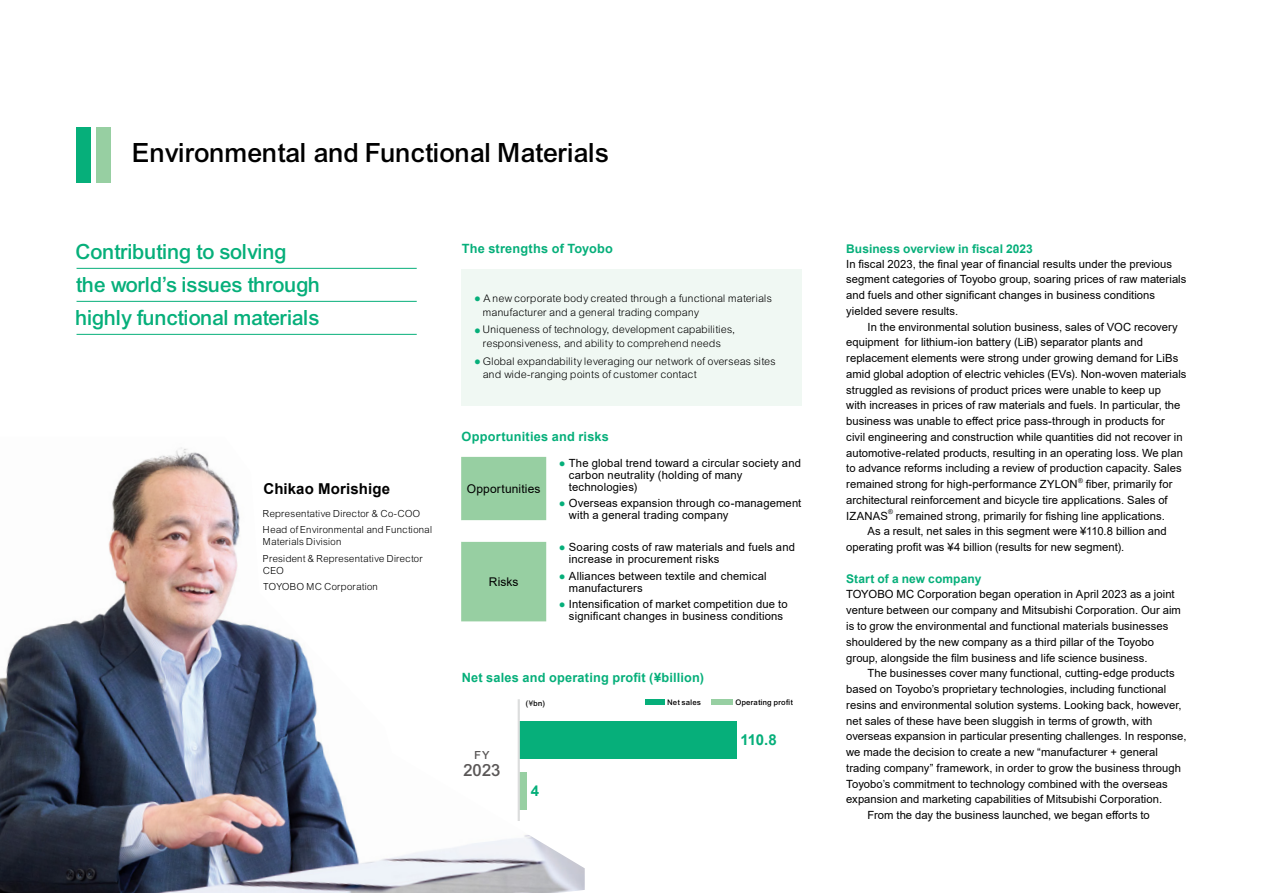
<style>
.page{position:relative;width:1263px;height:893px;background:#fff}
.page>*{position:absolute;margin:0;border:0;box-sizing:border-box;transform-origin:0 0}
.t1{font:28.5px "Arial Mdm";letter-spacing:-.01em;color:#000}
.t2{font:22.5px/33px "Arial Mdm";letter-spacing:-.015em;color:#06af7a}
.t3{font:18px "Arial Mdm";color:#5a5757}
.t4{font:700 15px "Arial";letter-spacing:.005em;color:#000}
.t5{font:700 15px "Arial";color:#06af7a}
.t6{font:700 12.75px "Arial";letter-spacing:.015em;color:#06af7a}
.t7{font:700 12px "Arial";letter-spacing:.005em;color:#06af7a}
.t8{font:12px "Arial";letter-spacing:.015em;color:#000}
.t9{font:12px "Arial Mdm";color:#5a5757}
.t10{font:11.25px/15.8px "Arial";letter-spacing:.005em;color:#000}
.t11{font:11.25px/13.5px "Arial Lgt";letter-spacing:.01em;color:#000}
.t12{font:10.5px/16.2px "Arial Lgt";letter-spacing:.015em;color:#000}
.t13{font:8.25px "Arial Mdm";letter-spacing:.015em;color:#000}
.t14{font:6.6px "Arial";color:#000}
.s1{font-family:"Arial";color:#06af7a}
.s2{color:#06af7a}
</style>
<div class="page">
<img style="left:0;top:447px;width:585px;height:446px">
<div style="left:77px;top:128px;width:14px;height:55px;background:#06af7a"></div>
<div style="left:96px;top:128px;width:15px;height:55px;background:#97cfa2"></div>
<hr style="left:77px;top:268px;width:340px;height:1px;background:#06af7a">
<hr style="left:77px;top:301px;width:340px;height:1px;background:#06af7a">
<hr style="left:77px;top:334px;width:340px;height:1px;background:#06af7a">
<div style="left:461px;top:269px;width:340px;height:137px;background:#f0f8f3"></div>
<svg style="left:461px;top:457px;width:124px;height:164px"></svg>
<div style="left:645px;top:699px;width:20px;height:6px;background:#06af7a"></div>
<div style="left:711px;top:699px;width:22px;height:6px;background:#97cfa2"></div>
<div style="left:519px;top:721px;width:217px;height:38px;background:#06af7a"></div>
<div style="left:519px;top:772px;width:8px;height:37px;background:#97cfa2"></div>
<hr style="left:518px;top:699px;width:2px;height:122px;background:#dcdddd">
<h1 class="t1" style="left:134px;top:137px;width:477px">Environmental and Functional Materials</h1>
<h2 class="t2" style="left:77px;top:235px;width:246px">Contributing to solving the world’s issues through highly functional materials</h2>
<h3 class="t4" style="left:264px;top:479px;width:128px">Chikao Morishige</h3>
<p class="t12" style="left:264px;top:506px;width:171px">Representative Director &amp; Co-COO<br>Head of Environmental and Functional</p>
<p class="t12" style="left:264px;top:534px;width:161px">Materials Division<br>President &amp; Representative Director</p>
<p class="t12" style="left:264px;top:562px;width:117px">CEO<br>TOYOBO MC Corporation</p>
<p class="t6" style="left:462px;top:240px;width:153px">The strengths of Toyobo</p>
<p class="t11" style="left:484px;top:292px;width:290px;text-indent:-9px"><span class="s1">●</span> A new corporate body created through a functional materials manufacturer and a general trading company</p>
<p class="t11" style="left:474px;top:323px;width:263px;text-align:center"><span class="s1">●</span> Uniqueness of technology, development capabilities, responsiveness, and ability to comprehend needs</p>
<p class="t11" style="left:484px;top:354px;width:294px;text-indent:-9px"><span class="s1">●</span> Global expandability leveraging our network of overseas sites and wide-ranging points of customer contact</p>
<p class="t6" style="left:462px;top:428px;width:149px">Opportunities and risks</p>
<p class="t8" style="left:467px;top:480px;width:75px">Opportunities</p>
<p class="t8" style="left:489px;top:573px;width:31px">Risks</p>
<p class="t10" style="left:569px;top:456px;width:234px;line-height:12px;text-indent:-10px"><span class="s2">●</span> The global trend toward a circular society and carbon neutrality (holding of many technologies)</p>
<p class="t10" style="left:569px;top:497px;width:234px;line-height:12px;text-indent:-10px"><span class="s2">●</span> Overseas expansion through co-management with a general trading company</p>
<p class="t10" style="left:569px;top:541px;width:228px;line-height:12px;text-indent:-10px"><span class="s2">●</span> Soaring costs of raw materials and fuels and increase in procurement risks</p>
<p class="t10" style="left:569px;top:569px;width:199px;line-height:12px;text-indent:-10px"><span class="s2">●</span> Alliances between textile and chemical manufacturers</p>
<p class="t10" style="left:559px;top:598px;width:230px;line-height:12px;text-align:center"><span class="s2">●</span> Intensification of market competition due to significant changes in business conditions</p>
<p class="t6" style="left:462px;top:669px;width:244px">Net sales and operating profit (¥billion)</p>
<p class="t13" style="left:668px;top:698px;width:35px">Net sales</p>
<p class="t13" style="left:736px;top:698px;width:59px">Operating profit</p>
<h3 class="t5" style="left:740px;top:730px;width:38px">110.8</h3>
<h3 class="t5" style="left:531px;top:781px;width:10px">4</h3>
<p class="t13" style="left:526px;top:699px;width:21px">(¥bn)</p>
<p class="t9" style="left:475px;top:749px;width:16px">FY</p>
<h3 class="t3" style="left:464px;top:761px;width:38px">2023</h3>
<p class="t7" style="left:846px;top:240px;width:188px">Business overview in fiscal 2023</p>
<p class="t10" style="left:846px;top:256px;width:342px">In fiscal 2023, the final year of financial results under the previous segment categories of Toyobo group, soaring prices of raw materials and fuels and other significant changes in business conditions yielded severe results.</p>
<p class="t10" style="left:846px;top:319px;width:342px;text-indent:21px">In the environmental solution business, sales of VOC recovery equipment for lithium-ion battery (LiB) separator plants and replacement elements were strong under growing demand for LiBs amid global adoption of electric vehicles (EVs). Non-woven materials struggled as revisions of product prices were unable to keep up<br>with increases in prices of raw materials and fuels. In particular, the business was unable to effect price pass-through in products for civil engineering and construction while quantities did not recover in automotive-related products, resulting in an operating loss. We plan to advance reforms including a review of production capacity. Sales remained strong for high-performance ZYLON</p>
<p class="t14" style="left:1078px;top:476px;width:6px">®</p>
<p class="t10" style="left:846px;top:476px;width:328px;text-indent:240px">fiber, primarily for architectural reinforcement and bicycle tire applications. Sales of<br>IZANAS</p>
<p class="t14" style="left:888px;top:507px;width:6px">®</p>
<p class="t10" style="left:896px;top:508px;width:270px">remained strong, primarily for fishing line applications.</p>
<p class="t10" style="left:867px;top:524px;width:301px">As a result, net sales in this segment were ¥110.8 billion and</p>
<p class="t10" style="left:846px;top:539px;width:280px">operating profit was ¥4 billion (results for new segment).</p>
<p class="t7" style="left:846px;top:571px;width:137px">Start of a new company</p>
<p class="t10" style="left:846px;top:587px;width:336px">TOYOBO MC Corporation began operation in April 2023 as a joint venture between our company and Mitsubishi Corporation. Our aim is to grow the environmental and functional materials businesses shouldered by the new company as a third pillar of the Toyobo group, alongside the film business and life science business.</p>
<p class="t10" style="left:867px;top:665px;width:309px">The businesses cover many functional, cutting-edge products</p>
<p class="t10" style="left:846px;top:681px;width:322px">based on Toyobo’s proprietary technologies, including functional</p>
<p class="t10" style="left:846px;top:697px;width:337px">resins and environmental solution systems. Looking back, however,</p>
<p class="t10" style="left:846px;top:713px;width:308px">net sales of these have been sluggish in terms of growth, with</p>
<p class="t10" style="left:846px;top:728px;width:342px">overseas expansion in particular presenting challenges. In response,</p>
<p class="t10" style="left:846px;top:744px;width:313px">we made the decision to create a new “manufacturer + general</p>
<p class="t10" style="left:846px;top:760px;width:336px">trading company” framework, in order to grow the business through</p>
<p class="t10" style="left:846px;top:776px;width:323px">Toyobo’s commitment to technology combined with the overseas</p>
<p class="t10" style="left:846px;top:791px;width:317px">expansion and marketing capabilities of Mitsubishi Corporation.</p>
<p class="t10" style="left:867px;top:807px;width:284px">From the day the business launched, we began efforts to</p>
</div>
